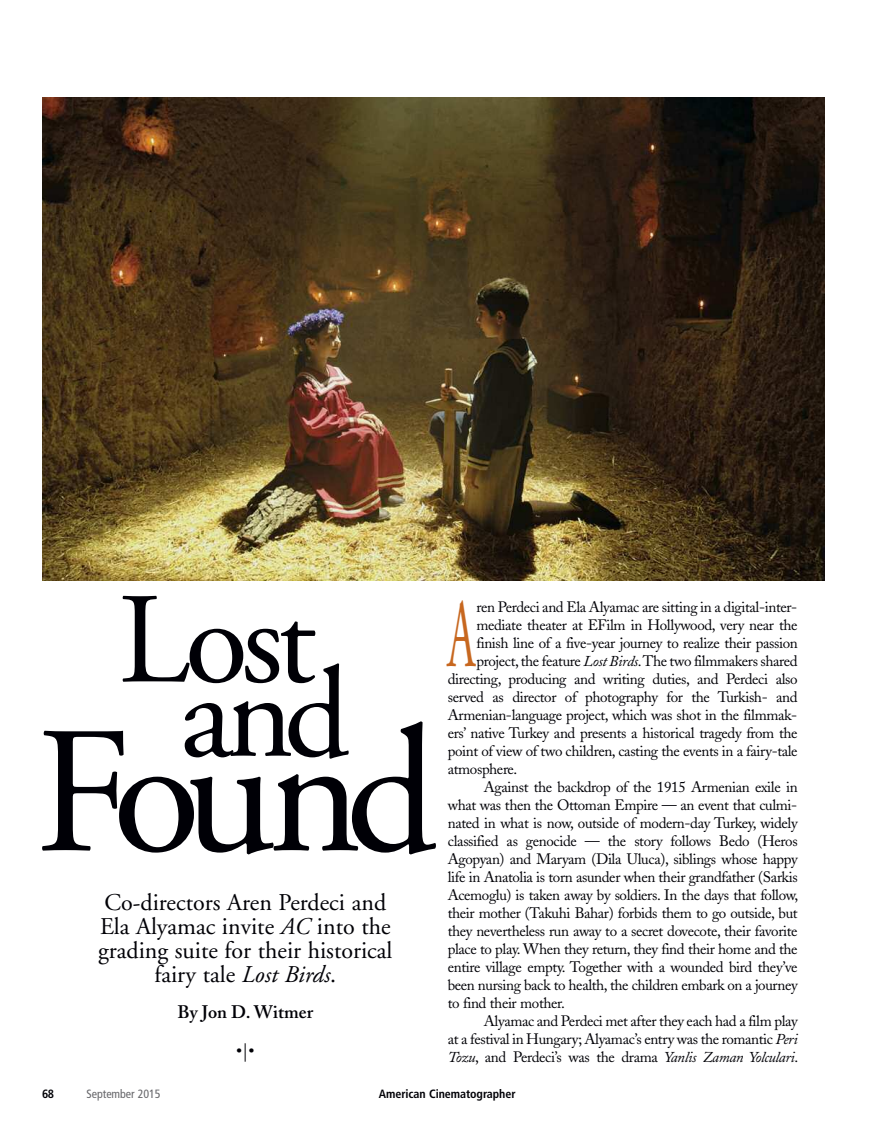
<style>
.page{position:relative;width:878px;height:1134px;background:#fff}
.page>*{position:absolute;margin:0;border:0;box-sizing:border-box;transform-origin:0 0}
.t1{font:180px "Adobe Garamond";letter-spacing:-.09em;color:#000006}
.t2{font:129px "Adobe Garamond";letter-spacing:-.05em;color:#000006}
.t3{font:97.5px "Adobe Garamond";color:#c7671f;scale:.45 1}
.t4{font:24px/24px "Adobe Garamond";color:#000006;text-align:center}
.t5{font:600 18px "Adobe Caslon";color:#000006}
.t6{font:18px "Adobe Caslon";color:#000006}
.t7{font:15px "Adobe Caslon";letter-spacing:-.025em;color:#000006}
.t8{font:700 condensed 12px "Frutiger";letter-spacing:-.005em;color:#000006}
.t9{font:condensed 12px "Frutiger";letter-spacing:-.005em;color:#66666a}
.s1{font-style:italic}
</style>
<div class="page">
<img style="left:42px;top:97px;width:782px;height:484px">
<h2 class="t2" style="left:118px;top:589px;width:199px">Lost</h2>
<h2 class="t2" style="left:180px;top:663px;width:171px">and</h2>
<h1 class="t1" style="left:35px;top:721px;width:404px">Found</h1>
<h3 class="t4" style="left:98px;top:892px;width:296px">Co-directors Aren Perdeci and<br>Ela Alyamac invite <span class="s1">AC</span> into the grading suite for their historical fairy tale <span class="s1">Lost Birds</span>.</h3>
<p class="t5" style="left:177px;top:1005px;width:137px">By Jon D. Witmer</p>
<p class="t6" style="left:236px;top:1044px;width:20px">•|•</p>
<h3 class="t3" style="left:448px;top:596px;width:62px">A</h3>
<p class="t7" style="left:476px;top:601px;width:322px">ren Perdeci and Ela Alyamac are sitting in a digital-inter-</p>
<p class="t7" style="left:476px;top:619px;width:323px">mediate theater at EFilm in Hollywood, very near the</p>
<p class="t7" style="left:476px;top:637px;width:323px">finish line of a five-year journey to realize their passion</p>
<p class="t7" style="left:476px;top:655px;width:323px">project,the feature <span class="s1">Lost Birds</span>.The two filmmakers shared</p>
<p class="t7" style="left:448px;top:673px;width:351px">directing, producing and writing duties, and Perdeci also</p>
<p class="t7" style="left:448px;top:691px;width:351px">served as director of photography for the Turkish- and</p>
<p class="t7" style="left:448px;top:709px;width:351px">Armenian-language project, which was shot in the filmmak-</p>
<p class="t7" style="left:448px;top:727px;width:351px">ers’ native Turkey and presents a historical tragedy from the</p>
<p class="t7" style="left:448px;top:745px;width:351px">point of view of two children, casting the events in a fairy-tale</p>
<p class="t7" style="left:448px;top:763px;width:71px">atmosphere.</p>
<p class="t7" style="left:484px;top:781px;width:315px">Against the backdrop of the 1915 Armenian exile in</p>
<p class="t7" style="left:448px;top:799px;width:351px">what was then the Ottoman Empire — an event that culmi-</p>
<p class="t7" style="left:448px;top:817px;width:351px">nated in what is now, outside of modern-day Turkey, widely</p>
<p class="t7" style="left:448px;top:835px;width:351px">classified as genocide — the story follows Bedo (Heros</p>
<p class="t7" style="left:448px;top:853px;width:351px">Agopyan) and Maryam (Dila Uluca), siblings whose happy</p>
<p class="t7" style="left:448px;top:871px;width:351px">life in Anatolia is torn asunder when their grandfather (Sarkis</p>
<p class="t7" style="left:448px;top:889px;width:352px">Acemoglu) is taken away by soldiers. In the days that follow,</p>
<p class="t7" style="left:448px;top:907px;width:351px">their mother (Takuhi Bahar) forbids them to go outside, but</p>
<p class="t7" style="left:448px;top:925px;width:351px">they nevertheless run away to a secret dovecote, their favorite</p>
<p class="t7" style="left:448px;top:943px;width:351px">place to play. When they return, they find their home and the</p>
<p class="t7" style="left:448px;top:961px;width:351px">entire village empty. Together with a wounded bird they’ve</p>
<p class="t7" style="left:448px;top:979px;width:351px">been nursing back to health, the children embark on a journey</p>
<p class="t7" style="left:448px;top:997px;width:119px">to find their mother.</p>
<p class="t7" style="left:484px;top:1015px;width:315px">Alyamac and Perdeci met after they each had a film play</p>
<p class="t7" style="left:448px;top:1033px;width:351px">at a festival in Hungary; Alyamac’s entry was the romantic <span class="s1">Peri</span></p>
<p class="t7" style="left:448px;top:1051px;width:352px"><span class="s1">Tozu</span>, and Perdeci’s was the drama <span class="s1">Yanlis Zaman Yolculari</span>.</p>
<p class="t8" style="left:42px;top:1089px;width:13px">68</p>
<p class="t9" style="left:87px;top:1089px;width:76px">September 2015</p>
<p class="t8" style="left:379px;top:1089px;width:138px">American Cinematographer</p>
</div>
